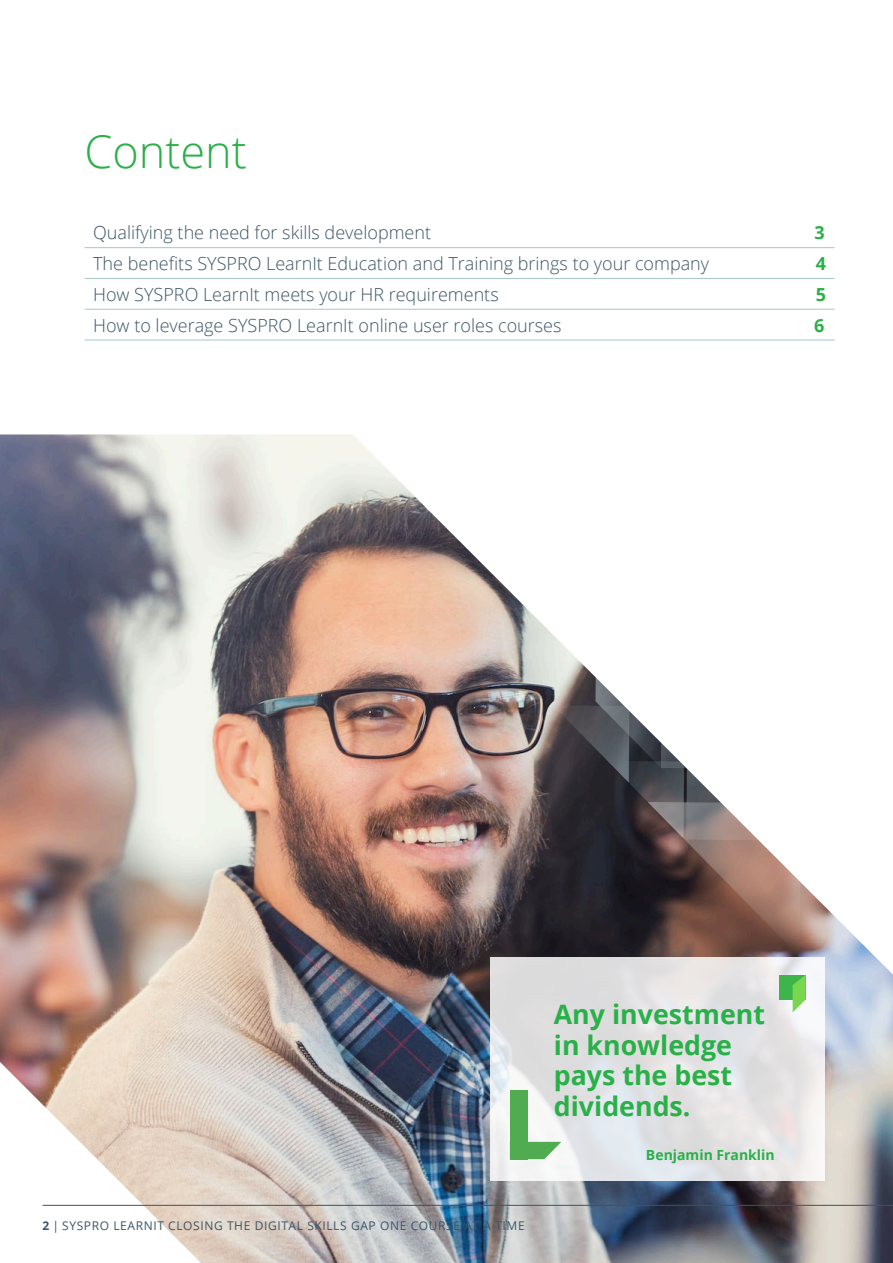
<style>
.page{position:relative;width:893px;height:1263px;background:#fff}
.page>*{position:absolute;margin:0;border:0;box-sizing:border-box;transform-origin:0 0}
.t1{font:300 45px "Open Sans";color:#2ab049}
.Quote_C{font:700 26.7px/30.6px "Open Sans";color:#2ab049}
.Paragraph_Style_1{font:300 18px "Open Sans";color:#3b5566}
.Paragraph_Style_1-2{font:700 18px "Open Sans";color:#2ab049}
.t2{font:700 13.95px "Open Sans";color:#2ab049}
.t3{font:12px "Open Sans";letter-spacing:.05em;color:#3b5566}
.s1{font-weight:700}
</style>
<div class="page">
<img style="left:0;top:434px;width:893px;height:829px">
<svg style="left:553px;top:625px;width:287px;height:332px"></svg>
<hr style="left:85px;top:247px;width:749px;height:1px;background:#a8c4cc">
<hr style="left:85px;top:278px;width:749px;height:1px;background:#a8c4cc">
<hr style="left:85px;top:309px;width:749px;height:1px;background:#a8c4cc">
<hr style="left:85px;top:340px;width:749px;height:1px;background:#a8c4cc">
<svg style="left:490px;top:957px;width:335px;height:224px;background:#e3e4e5"></svg>
<div style="left:510px;top:1090px;width:17px;height:69px;background:#51ac51"></div>
<svg style="left:527px;top:1142px;width:34px;height:17px"></svg>
<div style="left:780px;top:975px;width:26px;height:24px;background:#3db54a"></div>
<svg style="left:793px;top:975px;width:13px;height:37px"></svg>
<hr style="left:43px;top:1205px;width:850px;height:1px;background:#3b5566">
<h1 class="t1" style="left:85px;top:121px;width:164px">Content</h1>
<p class="Paragraph_Style_1" style="left:93px;top:220px;width:339px">Qualifying the need for skills development</p>
<p class="Paragraph_Style_1-2" style="left:814px;top:220px;width:12px">3</p>
<p class="Paragraph_Style_1" style="left:93px;top:251px;width:617px">The benefits SYSPRO LearnIt Education and Training brings to your company</p>
<p class="Paragraph_Style_1-2" style="left:816px;top:251px;width:12px">4</p>
<p class="Paragraph_Style_1" style="left:93px;top:282px;width:407px">How SYSPRO LearnIt meets your HR requirements</p>
<p class="Paragraph_Style_1-2" style="left:816px;top:281px;width:12px">5</p>
<p class="Paragraph_Style_1" style="left:93px;top:313px;width:470px">How to leverage SYSPRO LearnIt online user roles courses</p>
<p class="Paragraph_Style_1-2" style="left:814px;top:312px;width:12px">6</p>
<p class="t3" style="left:43px;top:1217px;width:484px"><span class="s1">2</span> | SYSPRO LEARNIT CLOSING THE DIGITAL SKILLS GAP ONE COURSE AT A TIME</p>
<p class="Quote_C" style="left:554px;top:999px;width:213px">Any investment</p>
<p class="Quote_C" style="left:554px;top:1029px;width:180px">in knowledge</p>
<p class="Quote_C" style="left:554px;top:1060px;width:180px">pays the best dividends.</p>
<p class="t2" style="left:646px;top:1145px;width:130px">Benjamin Franklin</p>
</div>
